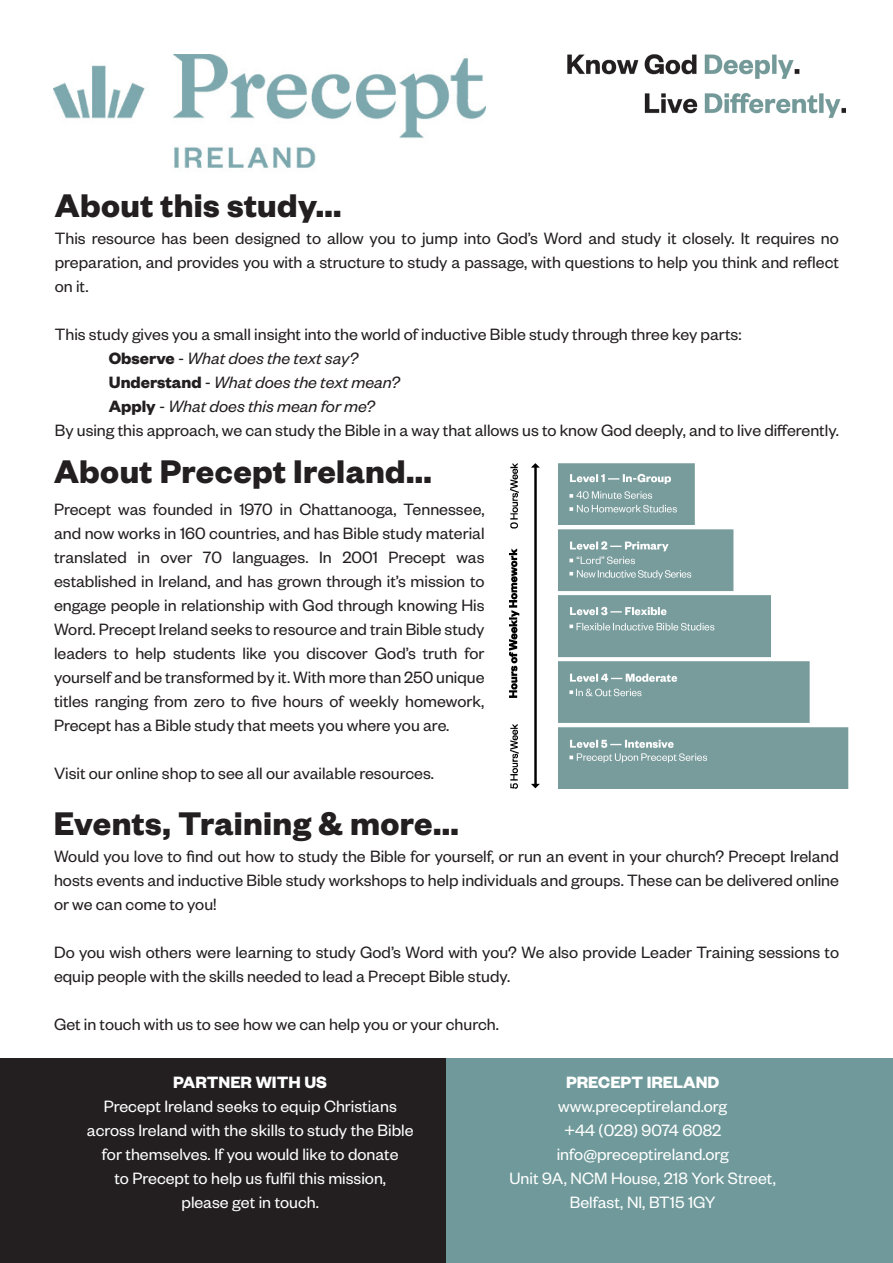
<style>
.page{position:relative;width:893px;height:1263px;background:#fff}
.page>*{position:absolute;margin:0;border:0;box-sizing:border-box;transform-origin:0 0}
.t1{font:700 36px "Founders Grotesk";letter-spacing:.01em;color:#231f20}
.t2{font:18px/24px "Founders Grotesk";color:#231f20;text-align:justify}
.t3{font:18px/24px "Founders Grotesk";color:#fff;text-align:center}
.t4{font:italic 18px "Founders Grotesk";color:#231f20}
.t5{font:700 18px "Founders Grotesk";color:#fff}
.s1{font-weight:700;font-style:normal}
.s2{font-style:normal}
.s3{font-weight:700}
</style>
<div class="page">
<img style="left:510px;top:464px;width:339px;height:325px">
<img style="left:567px;top:54px;width:278px;height:64px">
<img style="left:54px;top:54px;width:432px;height:114px">
<div style="left:0;top:1059px;width:446px;height:204px;background:#231f20"></div>
<div style="left:446px;top:1059px;width:447px;height:204px;background:#6f999a"></div>
<p class="t1" style="left:55px;top:182px;width:288px">About this study...</p>
<p class="t2" style="left:55px;top:225px;width:786px">This resource has been designed to allow you to jump into God’s Word and study it closely. It requires no preparation, and provides you with a structure to study a passage, with questions to help you think and reflect on it.</p>
<p class="t2" style="left:55px;top:321px;width:688px">This study gives you a small insight into the world of inductive Bible study through three key parts:</p>
<p class="t4" style="left:109px;top:347px;width:251px"><span class="s1">Observe</span> <span class="s2">-</span> What does the text say?</p>
<p class="t4" style="left:109px;top:371px;width:293px"><span class="s1">Understand</span> <span class="s2">-</span> What does the text mean?</p>
<p class="t4" style="left:109px;top:395px;width:268px"><span class="s1">Apply</span> <span class="s2">-</span> What does this mean for me?</p>
<p class="t2" style="left:55px;top:417px;width:786px">By using this approach, we can study the Bible in a way that allows us to know God deeply, and to live differently.</p>
<p class="t1" style="left:54px;top:449px;width:379px">About Precept Ireland...</p>
<p class="t2" style="left:54px;top:496px;width:432px">Precept was founded in 1970 in Chattanooga, Tennessee, and now works in 160 countries, and has Bible study material translated in over 70 languages. In 2001 Precept was established in Ireland, and has grown through it’s mission to engage people in relationship with God through knowing His Word. Precept Ireland seeks to resource and train Bible study leaders to help students like you discover God’s truth for yourself and be transformed by it. With more than 250 unique titles ranging from zero to five hours of weekly homework, Precept has a Bible study that meets you where you are.</p>
<p class="t2" style="left:54px;top:760px;width:382px">Visit our online shop to see all our available resources.</p>
<p class="t1" style="left:54px;top:800px;width:407px">Events, Training &amp; more...</p>
<p class="t2" style="left:54px;top:843px;width:786px">Would you love to find out how to study the Bible for yourself, or run an event in your church? Precept Ireland hosts events and inductive Bible study workshops to help individuals and groups. These can be delivered online or we can come to you!</p>
<p class="t2" style="left:54px;top:939px;width:786px">Do you wish others were learning to study God’s Word with you? We also provide Leader Training sessions to equip people with the skills needed to lead a Precept Bible study.</p>
<p class="t2" style="left:54px;top:1011px;width:446px">Get in touch with us to see how we can help you or your church.</p>
<p class="t5" style="left:173px;top:1071px;width:155px">PARTNER WITH US</p>
<p class="t3" style="left:104px;top:1093px;width:295px">Precept Ireland seeks to equip Christians</p>
<p class="t3" style="left:87px;top:1117px;width:328px">across Ireland with the skills to study the Bible</p>
<p class="t3" style="left:102px;top:1141px;width:298px">for themselves. If you would like to donate</p>
<p class="t3" style="left:114px;top:1165px;width:273px">to Precept to help us fulfil this mission,</p>
<p class="t3" style="left:182px;top:1189px;width:139px">please get in touch.</p>
<p class="t3" style="left:558px;top:1069px;width:170px"><span class="s3">PRECEPT IRELAND </span>www.preceptireland.org</p>
<p class="t3" style="left:564px;top:1117px;width:159px">+44 (028) 9074 6082</p>
<p class="t3" style="left:557px;top:1141px;width:174px">info@preceptireland.org</p>
<p class="t3" style="left:509px;top:1165px;width:268px">Unit 9A, NCM House, 218 York Street,</p>
<p class="t3" style="left:570px;top:1189px;width:147px">Belfast, NI, BT15 1GY</p>
</div>
